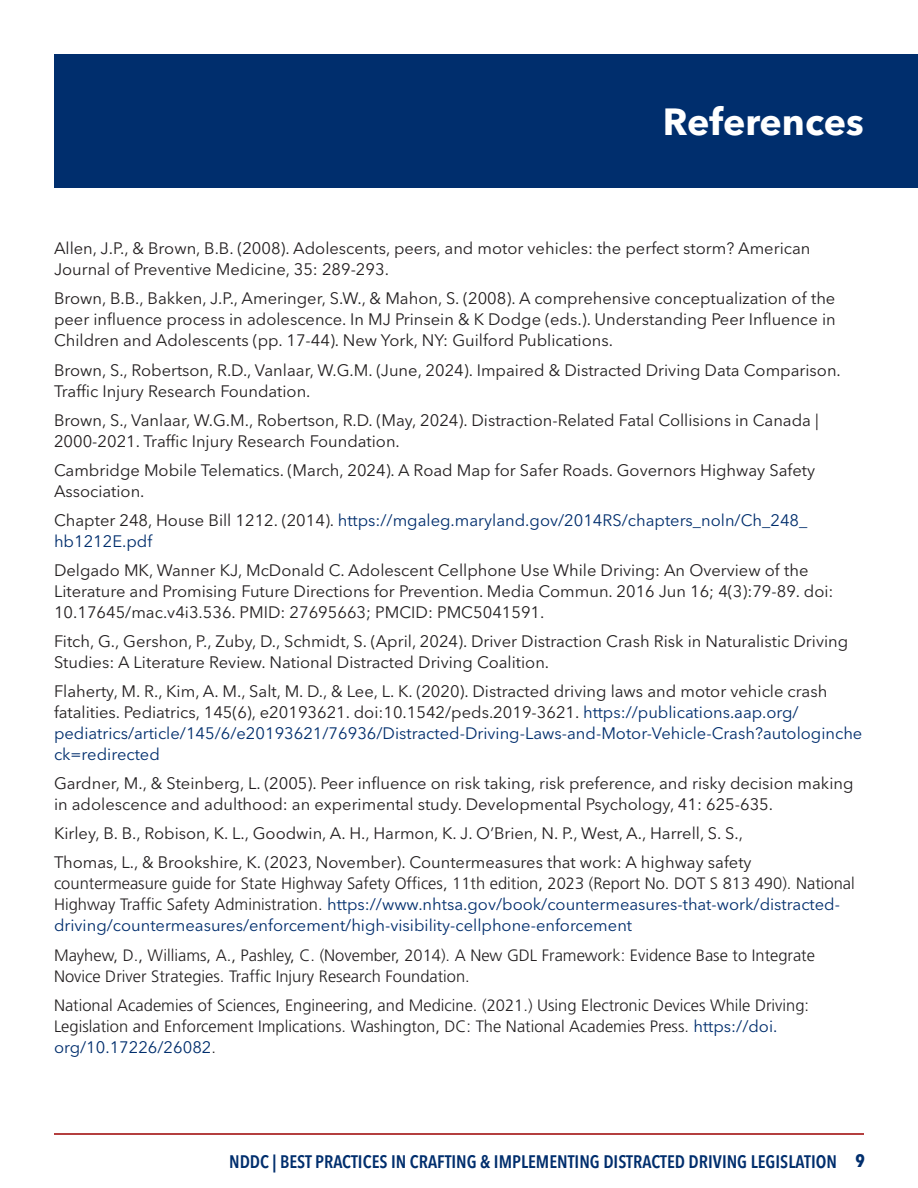
<style>
.page{position:relative;width:918px;height:1188px;background:#fff}
.page>*{position:absolute;margin:0;border:0;box-sizing:border-box;transform-origin:0 0}
.t1{font:700 37.5px "Avenir Next LT Pro";color:#fff}
.t2{font:600 condensed 18px "Avenir Next LT Pro";color:#002e6d}
.t3{font:16.5px/21px "Avenir Next LT Pro";color:#231f20}
.t4{font:300 16.5px/21px "Frutiger LT Std";color:#231f20}
.t5{font:16.5px/21px "Avenir Next LT Pro";color:#002e6d}
.s1{color:#231f20}
.s2{color:#002e6d}
.s3{font-family:"Frutiger LT Std";font-weight:300;color:#231f20}
.s4{font-family:"Avenir Next LT Pro";font-weight:400;color:#002e6d}
.s5{font-weight:700}
</style>
<div class="page">
<hr style="left:54px;top:1133px;width:810px;height:2px;background:#9c0000">
<div style="left:54px;top:54px;width:864px;height:134px;background:#002e6d"></div>
<h1 class="t1" style="left:663px;top:106px;width:203px">References</h1>
<p class="t3" style="left:54px;top:239px;width:758px">Allen, J.P., &amp; Brown, B.B. (2008). Adolescents, peers, and motor vehicles: the perfect storm? American<br>Journal of Preventive Medicine, 35: 289-293.</p>
<p class="t3" style="left:54px;top:290px;width:783px;text-align:justify">Brown, B.B., Bakken, J.P., Ameringer, S.W., &amp; Mahon, S. (2008). A comprehensive conceptualization of the peer influence process in adolescence. In MJ Prinsein &amp; K Dodge (eds.). Understanding Peer Influence in Children and Adolescents (pp. 17-44). New York, NY: Guilford Publications.</p>
<p class="t3" style="left:54px;top:361px;width:788px">Brown, S., Robertson, R.D., Vanlaar, W.G.M. (June, 2024). Impaired &amp; Distracted Driving Data Comparison.<br>Traffic Injury Research Foundation.</p>
<p class="t3" style="left:54px;top:411px;width:766px">Brown, S., Vanlaar, W.G.M., Robertson, R.D. (May, 2024). Distraction-Related Fatal Collisions in Canada |<br>2000-2021. Traffic Injury Research Foundation.</p>
<p class="t3" style="left:54px;top:461px;width:763px">Cambridge Mobile Telematics. (March, 2024). A Road Map for Safer Roads. Governors Highway Safety<br>Association.</p>
<p class="t5" style="left:54px;top:511px;width:755px"><span class="s1">Chapter 248, House Bill 1212. (2014).</span> https://mgaleg.maryland.gov/2014RS/chapters_noln/Ch_248_ hb1212E.pdf</p>
<p class="t3" style="left:54px;top:561px;width:781px">Delgado MK, Wanner KJ, McDonald C. Adolescent Cellphone Use While Driving: An Overview of the<br>Literature and Promising Future Directions for Prevention. Media Commun. 2016 Jun 16; 4(3):79-89. doi:<br>10.17645/mac.v4i3.536. PMID: 27695663; PMCID: PMC5041591.</p>
<p class="t3" style="left:54px;top:632px;width:796px">Fitch, G., Gershon, P., Zuby, D., Schmidt, S. (April, 2024). Driver Distraction Crash Risk in Naturalistic Driving<br>Studies: A Literature Review. National Distracted Driving Coalition.</p>
<p class="t3" style="left:54px;top:682px;width:810px">Flaherty, M. R., Kim, A. M., Salt, M. D., &amp; Lee, L. K. (2020). Distracted driving laws and motor vehicle crash fatalities. Pediatrics, 145(6), e20193621. doi:10.1542/peds.2019-3621. <span class="s2">https://publications.aap.org/ pediatrics/article/145/6/e20193621/76936/Distracted-Driving-Laws-and-Motor-Vehicle-Crash?autologinche ck=redirected</span></p>
<p class="t3" style="left:54px;top:774px;width:801px">Gardner, M., &amp; Steinberg, L. (2005). Peer influence on risk taking, risk preference, and risky decision making in adolescence and adulthood: an experimental study. Developmental Psychology, 41: 625-635.</p>
<p class="t3" style="left:54px;top:820px;width:699px;line-height:29.1px">Kirley, B. B., Robison, K. L., Goodwin, A. H., Harmon, K. J. O’Brien, N. P., West, A., Harrell, S. S.,<br>Thomas, L., &amp; Brookshire, K. (2023, November). Countermeasures that work: A highway safety</p>
<p class="t4" style="left:54px;top:874px;width:802px">countermeasure guide for State Highway Safety Offices, 11th edition, 2023 (Report No. DOT S 813 490). National</p>
<p class="t5" style="left:54px;top:896px;width:788px"><span class="s3">Highway Traffic Safety Administration.</span> https://www.nhtsa.gov/book/countermeasures-that-work/distracted&shy;driving/countermeasures/enforcement/high-visibility-cellphone-enforcement</p>
<p class="t4" style="left:54px;top:946px;width:763px">Mayhew, D., Williams, A., Pashley, C. (November, 2014). A New GDL Framework: Evidence Base to Integrate<br>Novice Driver Strategies. Traffic Injury Research Foundation.</p>
<p class="t4" style="left:54px;top:996px;width:757px">National Academies of Sciences, Engineering, and Medicine. (2021.) Using Electronic Devices While Driving:<br>Legislation and Enforcement Implications. Washington, DC: The National Academies Press. <span class="s4">https://doi.</span></p>
<p class="t5" style="left:54px;top:1038px;width:164px">org/10.17226/26082<span class="s3">.</span></p>
<p class="t2" style="left:229px;top:1155px;width:637px">NDDC | BEST PRACTICES IN CRAFTING &amp; IMPLEMENTING DISTRACTED DRIVING LEGISLATION <span class="s5">9</span></p>
</div>
